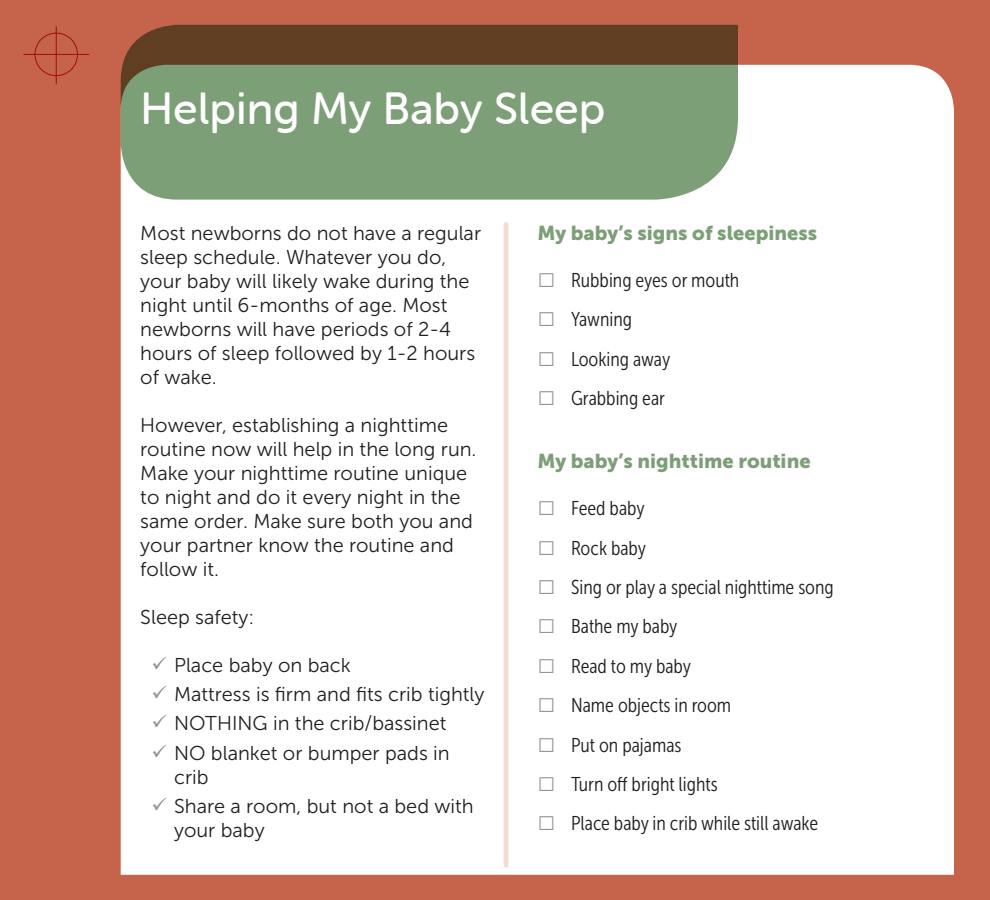
<style>
.page{position:relative;width:990px;height:900px;background:#c5644a}
.page>*{position:absolute;margin:0;border:0;box-sizing:border-box;transform-origin:0 0}
.heading2{font:45px "Museo Sans Rounded 500";color:#fff}
.body{font:20px/24px "Museo Sans 300";color:#231f20}
.t1{font:20px "Museo Sans Cond 300";color:#231f20}
.t2{font:20px "Museo Sans 900";color:#7d9f77}
.s1{font-family:"Arial";font-size:30px;color:#939598}
</style>
<div class="page">
<div style="left:121px;top:65px;width:833px;height:810px;background:#fff"></div>
<svg style="left:121px;top:25px;width:617px;height:175px;background:#798a66"></svg>
<div style="left:504px;top:225px;width:5px;height:640px;background:#f1dbd5"></div>
<svg style="left:153px;top:656px;width:14px;height:13px"></svg>
<svg style="left:153px;top:685px;width:14px;height:14px"></svg>
<svg style="left:153px;top:715px;width:14px;height:13px"></svg>
<svg style="left:153px;top:744px;width:14px;height:13px"></svg>
<svg style="left:153px;top:798px;width:14px;height:13px"></svg>
<p class="heading2" style="left:140px;top:84px;width:467px">Helping My Baby Sleep</p>
<p class="body" style="left:140px;top:221px;width:342px">Most newborns do not have a regular sleep schedule. Whatever you do, your baby will likely wake during the night until 6-months of age. Most newborns will have periods of 2-4 hours of sleep followed by 1-2 hours of wake.</p>
<p class="body" style="left:140px;top:413px;width:338px">However, establishing a nighttime routine now will help in the long run.<br>Make your nighttime routine unique to night and do it every night in the same order. Make sure both you and your partner know the routine and follow it.</p>
<p class="body" style="left:140px;top:605px;width:116px">Sleep safety:</p>
<p class="body" style="left:174px;top:653px;width:178px">Place baby on back</p>
<p class="body" style="left:174px;top:682px;width:312px">Mattress is firm and fits crib tightly</p>
<p class="body" style="left:174px;top:712px;width:274px">NOTHING in the crib/bassinet</p>
<p class="body" style="left:174px;top:741px;width:277px">NO blanket or bumper pads in crib</p>
<p class="body" style="left:174px;top:794px;width:301px">Share a room, but not a bed with your baby</p>
<p class="t2" style="left:537px;top:221px;width:281px">My baby’s signs of sleepiness</p>
<p class="t1" style="left:537px;top:269px;width:204px"><span class="s1">□</span> Rubbing eyes or mouth</p>
<p class="t1" style="left:537px;top:309px;width:96px"><span class="s1">□</span> Yawning</p>
<p class="t1" style="left:537px;top:348px;width:135px"><span class="s1">□</span> Looking away</p>
<p class="t1" style="left:537px;top:388px;width:129px"><span class="s1">□</span> Grabbing ear</p>
<p class="t2" style="left:537px;top:449px;width:275px">My baby’s nighttime routine</p>
<p class="t1" style="left:537px;top:498px;width:109px"><span class="s1">□</span> Feed baby</p>
<p class="t1" style="left:537px;top:537px;width:110px"><span class="s1">□</span> Rock baby</p>
<p class="t1" style="left:537px;top:576px;width:298px"><span class="s1">□</span> Sing or play a special nighttime song</p>
<p class="t1" style="left:537px;top:616px;width:142px"><span class="s1">□</span> Bathe my baby</p>
<p class="t1" style="left:537px;top:655px;width:155px"><span class="s1">□</span> Read to my baby</p>
<p class="t1" style="left:537px;top:695px;width:195px"><span class="s1">□</span> Name objects in room</p>
<p class="t1" style="left:537px;top:734px;width:146px"><span class="s1">□</span> Put on pajamas</p>
<p class="t1" style="left:537px;top:773px;width:182px"><span class="s1">□</span> Turn off bright lights</p>
<p class="t1" style="left:537px;top:813px;width:282px"><span class="s1">□</span> Place baby in crib while still awake</p>
</div>
